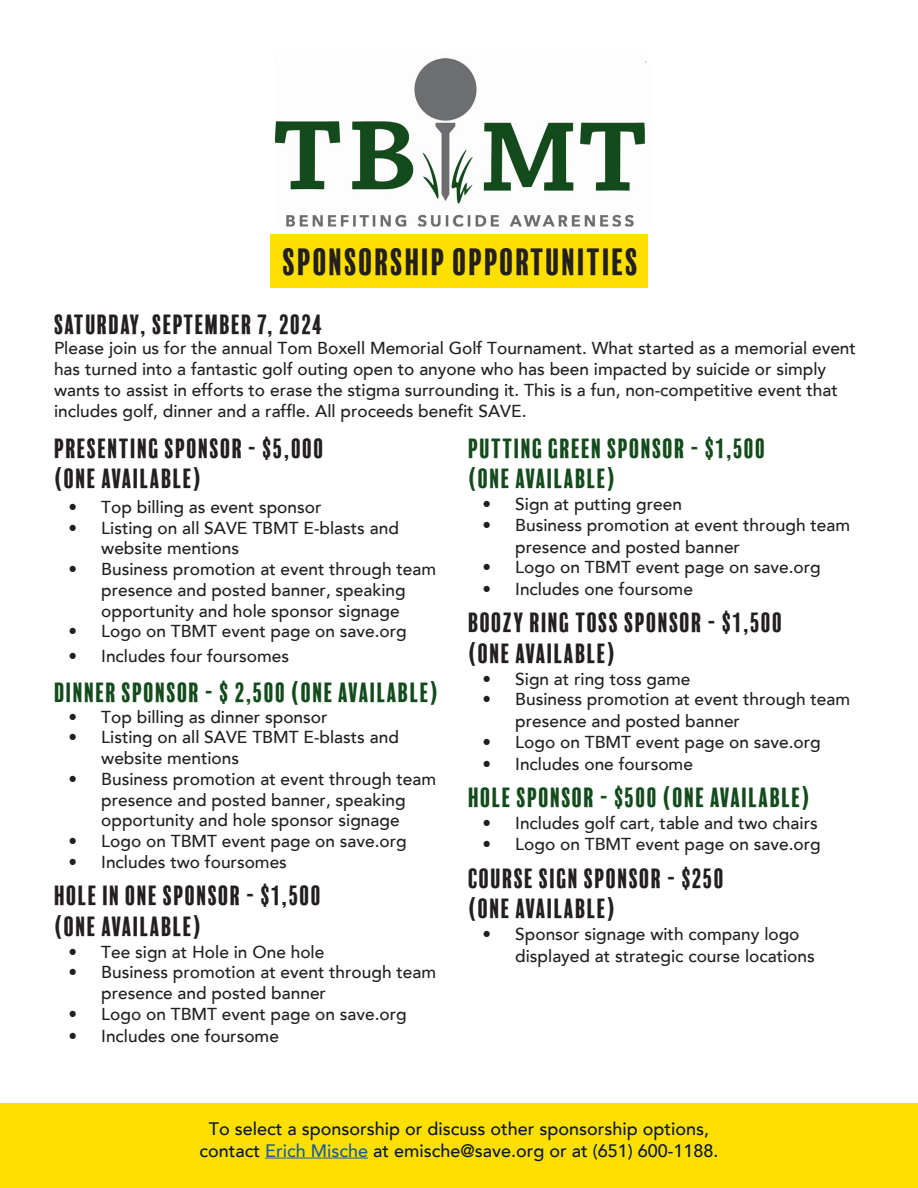
<style>
.page{position:relative;width:918px;height:1188px;background:#fff}
.page>*{position:absolute;margin:0;border:0;box-sizing:border-box;transform-origin:0 0}
.t1{font:34.8px "Balboa Plus Fill";color:#231f20}
.t2{font:25.5px/30.6px "Balboa Plus Fill";color:#231f20}
.t3{font:25.5px/30.6px "Balboa Plus Fill";color:#134b1c}
.t4{font:500 18px/21.6px "Avenir";color:#0a1837;text-align:center}
.t5{font:500 17.25px/20.7px "Avenir";color:#231f20}
.s1{color:#175d9e}
</style>
<div class="page">
<div style="left:1px;top:1104px;width:917px;height:84px;background:#fee000"></div>
<hr style="left:265px;top:1158px;width:103px;height:1px;background:#175d9e">
<div style="left:270px;top:235px;width:378px;height:53px;background:#fee000"></div>
<img style="left:274px;top:58px;width:372px;height:169px">
<p class="t1" style="left:283px;top:243px;width:358px">SPONSORSHIP OPPORTUNITIES</p>
<p class="t2" style="left:54px;top:309px;width:271px">SATURDAY, SEPTEMBER 7, 2024</p>
<p class="t5" style="left:54px;top:340px;width:803px">Please join us for the annual Tom Boxell Memorial Golf Tournament. What started as a memorial event has turned into a fantastic golf outing open to anyone who has been impacted by suicide or simply wants to assist in efforts to erase the stigma surrounding it. This is a fun, non-competitive event that includes golf, dinner and a raffle. All proceeds benefit SAVE.</p>
<p class="t2" style="left:54px;top:433px;width:272px">PRESENTING SPONSOR - $5,000 (ONE AVAILABLE)</p>
<p class="t5" style="left:69px;top:498px;width:254px">• Top billing as event sponsor</p>
<p class="t5" style="left:101px;top:519px;width:299px;text-indent:-33px">• Listing on all SAVE TBMT E-blasts and website mentions</p>
<p class="t5" style="left:69px;top:560px;width:369px;text-align:center">• Business promotion at event through team presence and posted banner, speaking opportunity and hole sponsor signage</p>
<p class="t5" style="left:69px;top:623px;width:340px">• Logo on TBMT event page on save.org</p>
<p class="t5" style="left:69px;top:647px;width:222px">• Includes four foursomes</p>
<p class="t3" style="left:54px;top:677px;width:387px">DINNER SPONSOR - $ 2,500 (ONE AVAILABLE)</p>
<p class="t5" style="left:69px;top:708px;width:261px">• Top billing as dinner sponsor</p>
<p class="t5" style="left:101px;top:729px;width:299px;text-indent:-33px">• Listing on all SAVE TBMT E-blasts and website mentions</p>
<p class="t5" style="left:69px;top:770px;width:369px;text-align:center">• Business promotion at event through team presence and posted banner, speaking opportunity and hole sponsor signage</p>
<p class="t5" style="left:69px;top:832px;width:340px">• Logo on TBMT event page on save.org</p>
<p class="t5" style="left:69px;top:853px;width:220px">• Includes two foursomes</p>
<p class="t2" style="left:54px;top:881px;width:270px">HOLE IN ONE SPONSOR - $1,500 (ONE AVAILABLE)</p>
<p class="t5" style="left:69px;top:943px;width:257px">• Tee sign at Hole in One hole</p>
<p class="t5" style="left:101px;top:964px;width:336px;text-indent:-33px">• Business promotion at event through team presence and posted banner</p>
<p class="t5" style="left:69px;top:1005px;width:340px">• Logo on TBMT event page on save.org</p>
<p class="t5" style="left:69px;top:1027px;width:212px">• Includes one foursome</p>
<p class="t3" style="left:468px;top:433px;width:300px">PUTTING GREEN SPONSOR - $1,500 (ONE AVAILABLE)</p>
<p class="t5" style="left:483px;top:495px;width:201px">• Sign at putting green</p>
<p class="t5" style="left:515px;top:516px;width:336px;line-height:21.8px;text-indent:-33px">• Business promotion at event through team presence and posted banner</p>
<p class="t5" style="left:483px;top:559px;width:340px">• Logo on TBMT event page on save.org</p>
<p class="t5" style="left:483px;top:580px;width:212px">• Includes one foursome</p>
<p class="t2" style="left:468px;top:608px;width:317px">BOOZY RING TOSS SPONSOR - $1,500 (ONE AVAILABLE)</p>
<p class="t5" style="left:483px;top:670px;width:209px">• Sign at ring toss game</p>
<p class="t5" style="left:515px;top:690px;width:336px;line-height:21.8px;text-indent:-33px">• Business promotion at event through team presence and posted banner</p>
<p class="t5" style="left:483px;top:733px;width:340px">• Logo on TBMT event page on save.org</p>
<p class="t5" style="left:483px;top:755px;width:212px">• Includes one foursome</p>
<p class="t3" style="left:468px;top:782px;width:345px">HOLE SPONSOR - $500 (ONE AVAILABLE)</p>
<p class="t5" style="left:483px;top:814px;width:337px">• Includes golf cart, table and two chairs</p>
<p class="t5" style="left:483px;top:836px;width:340px">• Logo on TBMT event page on save.org</p>
<p class="t2" style="left:468px;top:863px;width:259px">COURSE SIGN SPONSOR - $250 (ONE AVAILABLE)</p>
<p class="t5" style="left:515px;top:925px;width:301px;line-height:21.8px;text-indent:-33px">• Sponsor signage with company logo displayed at strategic course locations</p>
<p class="t4" style="left:199px;top:1120px;width:521px">To select a sponsorship or discuss other sponsorship options, contact <span class="s1">Erich Mische</span> at emische@save.org or at (651) 600-1188.</p>
</div>
